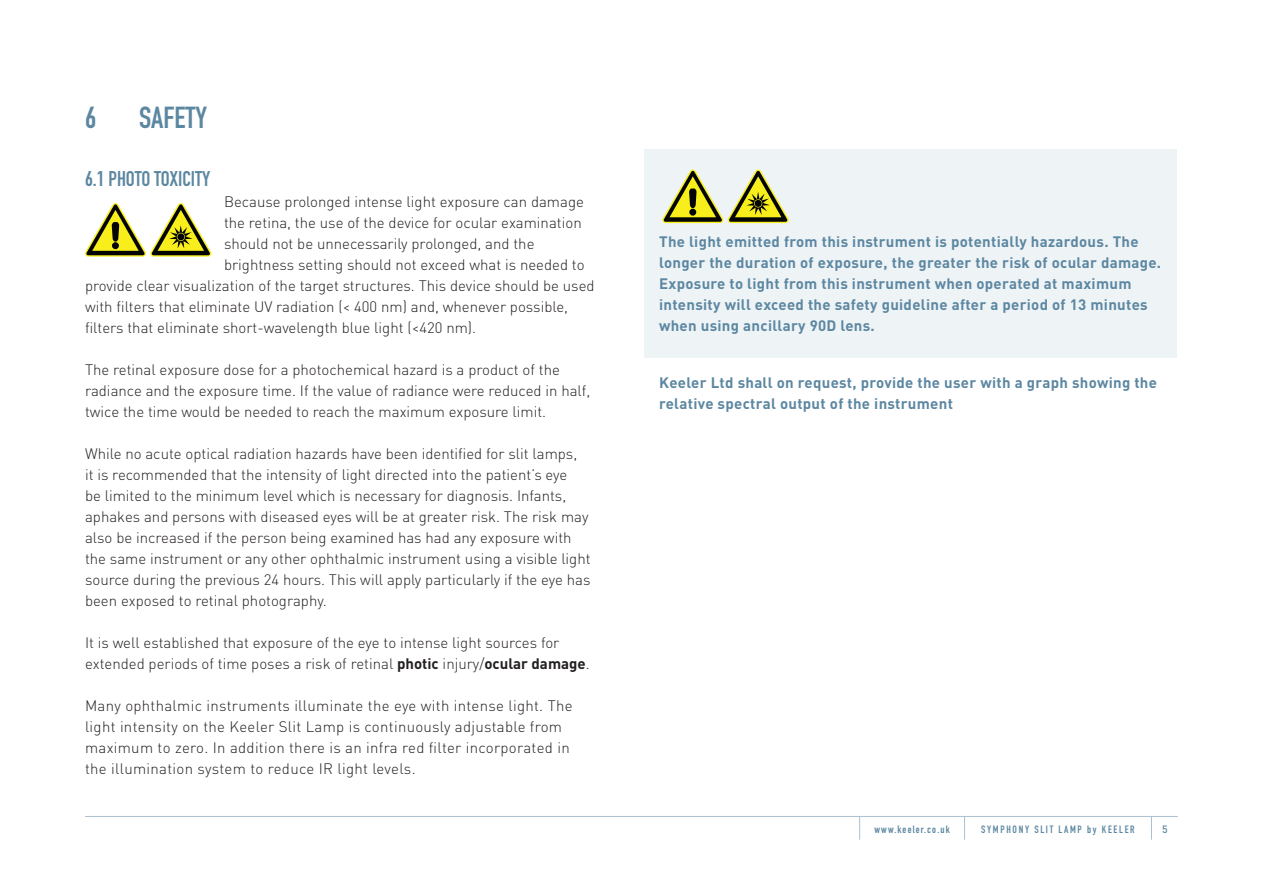
<style>
.page{position:relative;width:1263px;height:893px;background:#fff}
.page>*{position:absolute;margin:0;border:0;box-sizing:border-box;transform-origin:0 0}
.t1{font:30px "DIN Engschrift Std";color:#5c87a1}
.t2{font:21px "DIN Engschrift Std";color:#5c87a1}
.t3{font:300 15px/21px "DIN Pro";color:#231f20}
.t4{font:700 15px/21px "DIN Pro";letter-spacing:.02em;color:#5c87a1}
.t5{font:300 15px/21px "DIN Pro";letter-spacing:.02em;color:#231f20}
.t6{font:10.5px "DIN Engschrift Std";letter-spacing:.11em;color:#5c87a1}
.t7{font:500 10.5px "DIN Pro";color:#5c87a1}
.s1{font-weight:700}
</style>
<div class="page">
<hr style="left:85px;top:816px;width:1093px;height:1px;background:#abc1d1">
<svg style="left:1151px;top:817px;width:1px;height:23px"></svg>
<svg style="left:859px;top:817px;width:1px;height:23px"></svg>
<svg style="left:964px;top:817px;width:1px;height:23px"></svg>
<div style="left:644px;top:149px;width:533px;height:208px;background:#eef3f6"></div>
<svg style="left:85px;top:203px;width:126px;height:54px"></svg>
<svg style="left:662px;top:169px;width:127px;height:54px"></svg>
<h1 class="t1" style="left:85px;top:100px;width:13px">6</h1>
<h1 class="t1" style="left:139px;top:100px;width:70px">safety</h1>
<h2 class="t2" style="left:85px;top:166px;width:127px">6.1 Photo toxicity</h2>
<p class="t3" style="left:224px;top:190px;width:361px">Because prolonged intense light exposure can damage</p>
<p class="t3" style="left:224px;top:211px;width:359px">the retina, the use of the device for ocular examination</p>
<p class="t3" style="left:224px;top:232px;width:312px">should not be unnecessarily prolonged, and the</p>
<p class="t3" style="left:224px;top:253px;width:362px">brightness setting should not exceed what is needed to</p>
<p class="t3" style="left:85px;top:274px;width:511px">provide clear visualization of the target structures. This device should be used</p>
<p class="t3" style="left:85px;top:295px;width:485px">with filters that eliminate UV radiation (&lt; 400 nm) and, whenever possible,</p>
<p class="t3" style="left:85px;top:316px;width:393px">filters that eliminate short-wavelength blue light (&lt;420 nm).</p>
<p class="t3" style="left:85px;top:358px;width:507px">The retinal exposure dose for a photochemical hazard is a product of the radiance and the exposure time. If the value of radiance were reduced in half, twice the time would be needed to reach the maximum exposure limit.</p>
<p class="t3" style="left:85px;top:442px;width:507px">While no acute optical radiation hazards have been identified for slit lamps,<br>it is recommended that the intensity of light directed into the patient’s eye<br>be limited to the minimum level which is necessary for diagnosis. Infants, aphakes and persons with diseased eyes will be at greater risk. The risk may also be increased if the person being examined has had any exposure with the same instrument or any other ophthalmic instrument using a visible light source during the previous 24 hours. This will apply particularly if the eye has been exposed to retinal photography.</p>
<p class="t3" style="left:85px;top:631px;width:506px">It is well established that exposure of the eye to intense light sources for extended periods of time poses a risk of retinal <span class="s1">photic</span> injury/<span class="s1">ocular damage</span>.</p>
<p class="t5" style="left:85px;top:694px;width:489px">Many ophthalmic instruments illuminate the eye with intense light. The light intensity on the Keeler Slit Lamp is continuously adjustable from maximum to zero. In addition there is an infra red filter incorporated in the illumination system to reduce IR light levels.</p>
<p class="t4" style="left:659px;top:230px;width:504px">The light emitted from this instrument is potentially hazardous. The longer the duration of exposure, the greater the risk of ocular damage.<br>Exposure to light from this instrument when operated at maximum intensity will exceed the safety guideline after a period of 13 minutes when using ancillary 90D lens.</p>
<p class="t4" style="left:659px;top:372px;width:499px">Keeler Ltd shall on request, provide the user with a graph showing the relative spectral output of the instrument</p>
<p class="t6" style="left:874px;top:823px;width:77px">www.keeler.co.uk</p>
<p class="t6" style="left:981px;top:823px;width:7px">SYMPHONY</p>
<p class="t6" style="left:1034px;top:823px;width:6px">SLIT</p>
<p class="t6" style="left:1058px;top:823px;width:7px">LAMP</p>
<p class="t6" style="left:1087px;top:823px;width:28px">by KEELER</p>
<p class="t7" style="left:1162px;top:822px;width:7px">5</p>
</div>
